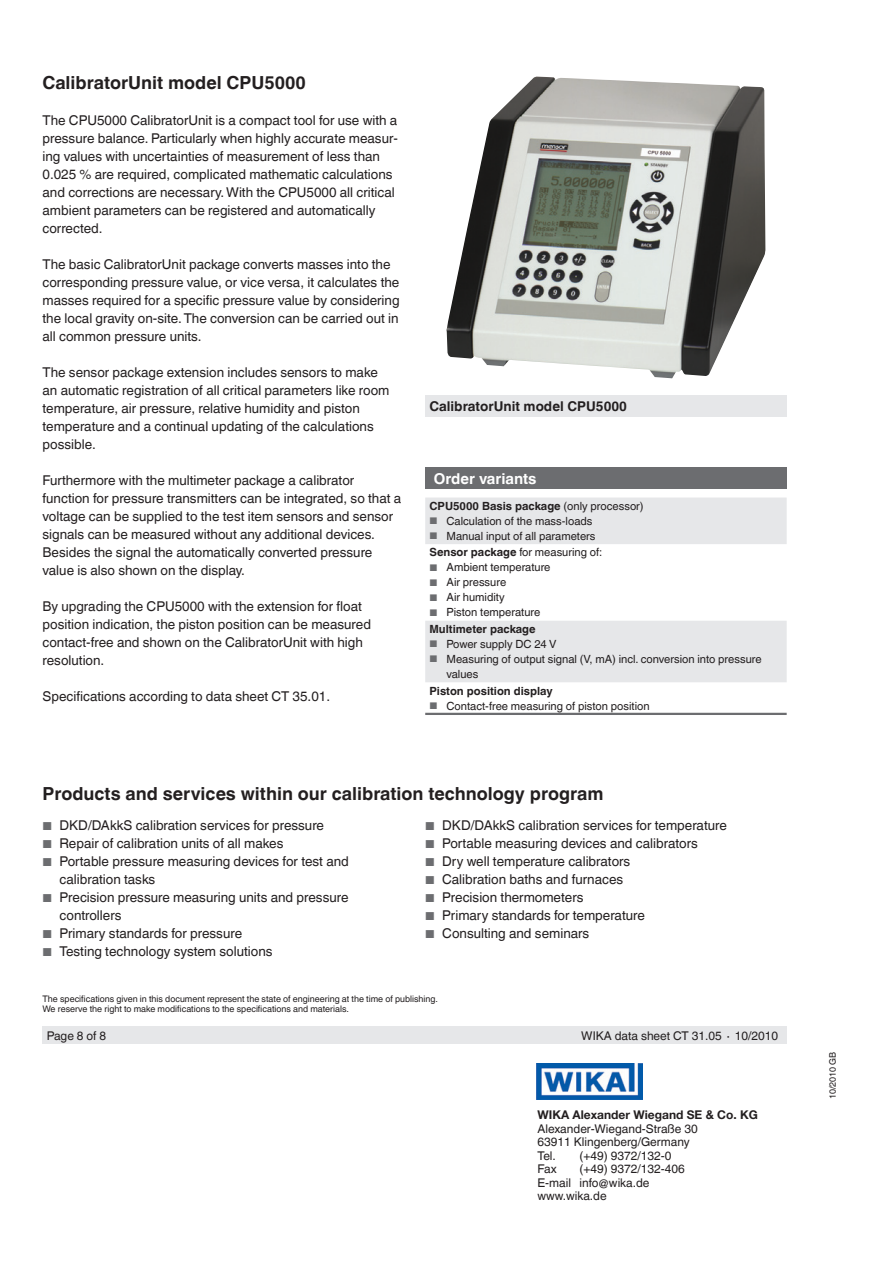
<style>
.page{position:relative;width:893px;height:1263px;background:#fff}
.page>*{position:absolute;margin:0;border:0;box-sizing:border-box;transform-origin:0 0}
.t1{font:700 18px "Helvetica World";color:#231f20}
.t2{font:700 15px "Helvetica World";color:#fff}
.t3{font:13.5px/18px "Helvetica World";color:#231f20}
.t4{font:700 13.5px "Helvetica World";color:#231f20}
.t5{font:12px/13.5px "Helvetica World";color:#231f20}
.t6{font:700 12px "Helvetica Neue";color:#231f20}
.t7{font:11.25px/16.6px "Helvetica World";color:#231f20}
.t8{font:700 11.25px "Helvetica World";color:#231f20}
.t9{font:9px/10.5px "Helvetica World";color:#231f20}
.s1{font-weight:400}
.s2{font-size:9.6px;color:#6c6d70}
.s3{font-weight:700}
.s4{font-size:11.55px;color:#6c6d70}
</style>
<div class="page">
<img style="left:537px;top:1063px;width:106px;height:36px">
<div style="left:43px;top:1027px;width:744px;height:17px;background:#e6e7e9"></div>
<img style="left:446px;top:77px;width:319px;height:301px">
<div style="left:425px;top:395px;width:362px;height:22px;background:#e6e7e9"></div>
<div style="left:425px;top:468px;width:362px;height:21px;background:#6c6d70"></div>
<svg style="left:425px;top:497px;width:362px;height:185px;fill:#e6e7e9"></svg>
<hr style="left:425px;top:713px;width:362px;height:2px;background:#6c6d70">
<h1 class="t1" style="left:43px;top:73px;width:265px">CalibratorUnit model CPU5000</h1>
<p class="t3" style="left:43px;top:112px;width:357px">The CPU5000 CalibratorUnit is a compact tool for use with a pressure balance. Particularly when highly accurate measur&shy;ing values with uncertainties of measurement of less than 0.025 % are required, complicated mathematic calculations and corrections are necessary. With the CPU5000 all critical ambient parameters can be registered and automatically corrected.</p>
<p class="t3" style="left:43px;top:256px;width:359px">The basic CalibratorUnit package converts masses into the corresponding pressure value, or vice versa, it calculates the masses required for a specific pressure value by considering the local gravity on-site. The conversion can be carried out in all common pressure units.</p>
<p class="t3" style="left:43px;top:364px;width:348px">The sensor package extension includes sensors to make an automatic registration of all critical parameters like room temperature, air pressure, relative humidity and piston temperature and a continual updating of the calculations possible.</p>
<p class="t3" style="left:43px;top:472px;width:360px">Furthermore with the multimeter package a calibrator function for pressure transmitters can be integrated, so that a voltage can be supplied to the test item sensors and sensor signals can be measured without any additional devices.<br>Besides the signal the automatically converted pressure value is also shown on the display.</p>
<p class="t3" style="left:43px;top:598px;width:330px">By upgrading the CPU5000 with the extension for float position indication, the piston position can be measured contact-free and shown on the CalibratorUnit with high resolution.</p>
<p class="t3" style="left:43px;top:688px;width:289px">Specifications according to data sheet CT 35.01.</p>
<p class="t4" style="left:429px;top:398px;width:199px">CalibratorUnit model CPU5000</p>
<p class="t2" style="left:434px;top:470px;width:104px">Order variants</p>
<p class="t8" style="left:429px;top:499px;width:216px">CPU5000 Basis package <span class="s1">(only processor)</span></p>
<p class="t7" style="left:429px;top:513px;width:165px"><span class="s2">■</span> Calculation of the mass-loads</p>
<p class="t7" style="left:429px;top:528px;width:174px"><span class="s2">■</span> Manual input of all parameters<br><span class="s3">Sensor package</span> for measuring of:</p>
<p class="t7" style="left:429px;top:559px;width:123px"><span class="s2">■</span> Ambient temperature</p>
<p class="t7" style="left:429px;top:574px;width:78px"><span class="s2">■</span> Air pressure</p>
<p class="t7" style="left:429px;top:589px;width:77px"><span class="s2">■</span> Air humidity</p>
<p class="t7" style="left:429px;top:604px;width:112px"><span class="s2">■</span> Piston temperature<br><span class="s3">Multimeter package</span></p>
<p class="t7" style="left:429px;top:636px;width:128px"><span class="s2">■</span> Power supply DC 24 V</p>
<p class="t7" style="left:446px;top:652px;width:317px;line-height:15px;text-indent:-17px"><span class="s2">■</span> Measuring of output signal (V, mA) incl. conversion into pressure values</p>
<p class="t8" style="left:429px;top:684px;width:125px">Piston position display</p>
<p class="t7" style="left:429px;top:697px;width:222px"><span class="s2">■</span> Contact-free measuring of piston position</p>
<h1 class="t1" style="left:43px;top:783px;width:562px">Products and services within our calibration technology program</h1>
<p class="t3" style="left:43px;top:817px;width:283px"><span class="s4">■</span> DKD/DAkkS calibration services for pressure</p>
<p class="t3" style="left:43px;top:835px;width:242px"><span class="s4">■</span> Repair of calibration units of all makes</p>
<p class="t3" style="left:60px;top:853px;width:291px;text-indent:-17px"><span class="s4">■</span> Portable pressure measuring devices for test and calibration tasks</p>
<p class="t3" style="left:60px;top:889px;width:291px;text-indent:-17px"><span class="s4">■</span> Precision pressure measuring units and pressure controllers</p>
<p class="t3" style="left:43px;top:925px;width:201px"><span class="s4">■</span> Primary standards for pressure</p>
<p class="t3" style="left:43px;top:943px;width:232px"><span class="s4">■</span> Testing technology system solutions</p>
<p class="t3" style="left:425px;top:817px;width:303px"><span class="s4">■</span> DKD/DAkkS calibration services for temperature</p>
<p class="t3" style="left:425px;top:835px;width:274px"><span class="s4">■</span> Portable measuring devices and calibrators</p>
<p class="t3" style="left:425px;top:853px;width:207px"><span class="s4">■</span> Dry well temperature calibrators</p>
<p class="t3" style="left:425px;top:871px;width:199px"><span class="s4">■</span> Calibration baths and furnaces</p>
<p class="t3" style="left:425px;top:889px;width:160px"><span class="s4">■</span> Precision thermometers</p>
<p class="t3" style="left:425px;top:907px;width:221px"><span class="s4">■</span> Primary standards for temperature</p>
<p class="t3" style="left:425px;top:925px;width:166px"><span class="s4">■</span> Consulting and seminars</p>
<p class="t9" style="left:43px;top:993px;width:397px">The specifications given in this document represent the state of engineering at the time of publishing.<br>We reserve the right to make modifications to the specifications and materials.</p>
<p class="t5" style="left:47px;top:1029px;width:61px">Page 8 of 8</p>
<p class="t5" style="left:581px;top:1029px;width:198px">WIKA data sheet CT 31.05 ∙ 10/2010</p>
<p class="t6" style="left:537px;top:1107px;width:222px">WIKA Alexander Wiegand SE &amp; Co. KG</p>
<p class="t5" style="left:537px;top:1122px;width:162px">Alexander-Wiegand-Straße 30<br>63911 Klingenberg/Germany<br>Tel.</p>
<p class="t5" style="left:579px;top:1149px;width:94px">(+49) 9372/132-0</p>
<p class="t5" style="left:537px;top:1162px;width:149px;text-indent:42px">(+49) 9372/132-406<br>E-mail info@wika.de www.wika.de</p>
<p class="t5" style="left:537px;top:1162px;width:21px">Fax</p>
<p class="t9" style="left:827px;top:1099px;width:49px;rotate:-90deg">10/2010 GB</p>
</div>
